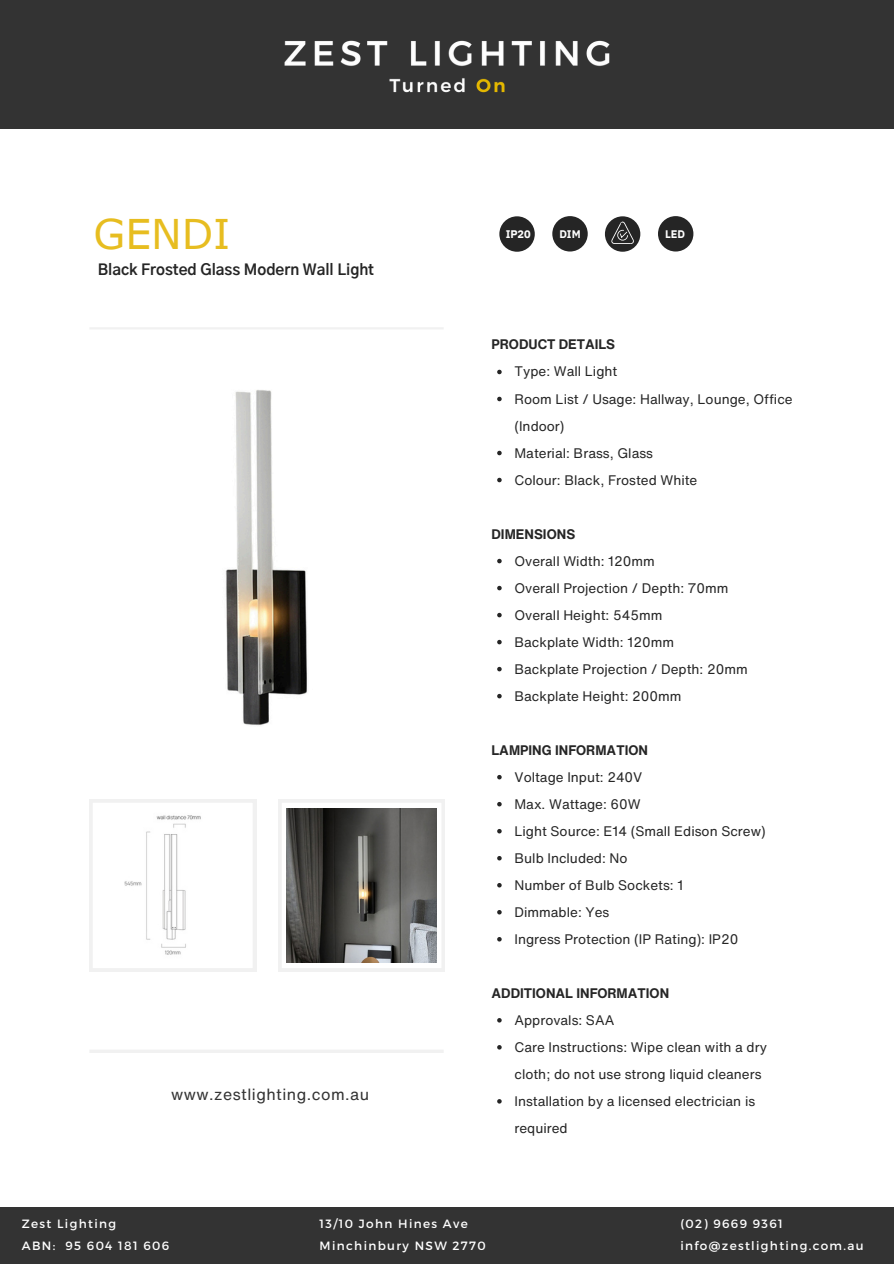
<style>
.page{position:relative;width:894px;height:1264px;background:#fff}
.page>*{position:absolute;margin:0;border:0;box-sizing:border-box;transform-origin:0 0}
.t1{font:40.95px "Verdana Pro";color:#e7bd20}
.t2{font:15.9px "Helvetica Now Text";letter-spacing:.03em;color:#333}
.t3{font:700 15.15px "Gothic A1";color:#252525}
.t4{font:13.5px/27px "Helvetica Now Text";color:#252525}
.t5{font:700 13.5px "Helvetica Now Text";color:#252525}
.t6{font:12px "Montserrat";letter-spacing:.11em;color:#fff}
.t7{font:700 10.95px "IBM Plex Sans";color:#fff}
</style>
<div class="page">
<div style="left:0;top:0;width:893px;height:129px;background:#333"></div>
<svg style="left:89px;top:799px;width:167px;height:172px"></svg>
<svg style="left:278px;top:799px;width:166px;height:172px"></svg>
<img style="left:284px;top:40px;width:326px;height:53px">
<div style="left:0;top:1207px;width:893px;height:56px;background:#333"></div>
<hr style="left:89px;top:327px;width:354px;height:2px;background:#f1f1f1">
<hr style="left:89px;top:1049px;width:354px;height:3px;background:#f1f1f1">
<img style="left:225px;top:390px;width:82px;height:336px">
<img style="left:287px;top:808px;width:149px;height:154px">
<img style="left:98px;top:808px;width:149px;height:154px">
<svg style="left:497px;top:370px;width:4px;height:4px"></svg>
<svg style="left:497px;top:397px;width:4px;height:4px"></svg>
<svg style="left:497px;top:451px;width:4px;height:4px"></svg>
<svg style="left:497px;top:478px;width:4px;height:4px"></svg>
<svg style="left:497px;top:559px;width:4px;height:4px"></svg>
<svg style="left:497px;top:586px;width:4px;height:4px"></svg>
<svg style="left:497px;top:613px;width:4px;height:4px"></svg>
<svg style="left:497px;top:640px;width:4px;height:4px"></svg>
<svg style="left:497px;top:667px;width:4px;height:4px"></svg>
<svg style="left:497px;top:694px;width:4px;height:4px"></svg>
<svg style="left:497px;top:775px;width:4px;height:4px"></svg>
<svg style="left:497px;top:802px;width:4px;height:4px"></svg>
<svg style="left:497px;top:829px;width:4px;height:4px"></svg>
<svg style="left:497px;top:856px;width:4px;height:4px"></svg>
<svg style="left:497px;top:883px;width:4px;height:4px"></svg>
<svg style="left:497px;top:910px;width:4px;height:4px"></svg>
<svg style="left:497px;top:937px;width:4px;height:4px"></svg>
<svg style="left:497px;top:1018px;width:4px;height:4px"></svg>
<svg style="left:497px;top:1045px;width:4px;height:4px"></svg>
<svg style="left:497px;top:1099px;width:4px;height:4px"></svg>
<div style="left:499px;top:216px;width:35px;height:36px;background:#252525;border-radius:50%"></div>
<div style="left:604px;top:216px;width:36px;height:36px;background:#252525;border-radius:50%"></div>
<svg style="left:611px;top:221px;width:23px;height:23px"></svg>
<div style="left:657px;top:216px;width:36px;height:35px;background:#252525;border-radius:50%"></div>
<div style="left:552px;top:216px;width:35px;height:35px;background:#252525;border-radius:50%"></div>
<p class="t1" style="left:94px;top:207px;width:138px">GENDI</p>
<p class="t3" style="left:98px;top:263px;width:278px">Black Frosted Glass Modern Wall Light</p>
<p class="t2" style="left:171px;top:1082px;width:199px">www.zestlighting.com.au</p>
<p class="t7" style="left:505px;top:227px;width:27px">IP20</p>
<p class="t7" style="left:559px;top:227px;width:23px">DIM</p>
<p class="t7" style="left:665px;top:227px;width:22px">LED</p>
<p class="t5" style="left:491px;top:334px;width:125px">PRODUCT DETAILS</p>
<p class="t4" style="left:514px;top:358px;width:104px">Type: Wall Light</p>
<h3 class="t4" style="left:514px;top:385px;width:279px">Room List / Usage: Hallway, Lounge, Office (Indoor)</h3>
<h6 class="t4" style="left:514px;top:439px;width:140px">Material: Brass, Glass</h6>
<h6 class="t4" style="left:514px;top:466px;width:184px">Colour: Black, Frosted White</h6>
<h6 class="t5" style="left:491px;top:523px;width:85px">DIMENSIONS</h6>
<h6 class="t4" style="left:514px;top:547px;width:142px">Overall Width: 120mm</h6>
<h4 class="t4" style="left:514px;top:574px;width:215px">Overall Projection / Depth: 70mm</h4>
<p class="t4" style="left:514px;top:601px;width:149px">Overall Height: 545mm</p>
<p class="t4" style="left:514px;top:628px;width:161px">Backplate Width: 120mm</p>
<p class="t4" style="left:514px;top:655px;width:235px">Backplate Projection / Depth: 20mm</p>
<p class="t4" style="left:514px;top:682px;width:168px">Backplate Height: 200mm</p>
<h4 class="t5" style="left:491px;top:739px;width:158px">LAMPING INFORMATION</h4>
<p class="t4" style="left:514px;top:763px;width:129px">Voltage Input: 240V</p>
<p class="t4" style="left:514px;top:790px;width:128px">Max. Wattage: 60W</p>
<p class="t4" style="left:514px;top:817px;width:253px">Light Source: E14 (Small Edison Screw)</p>
<p class="t4" style="left:514px;top:844px;width:114px">Bulb Included: No</p>
<p class="t4" style="left:514px;top:871px;width:170px">Number of Bulb Sockets: 1</p>
<p class="t4" style="left:514px;top:898px;width:96px">Dimmable: Yes</p>
<h4 class="t4" style="left:514px;top:925px;width:225px">Ingress Protection (IP Rating): IP20</h4>
<p class="t5" style="left:491px;top:982px;width:179px">ADDITIONAL INFORMATION</p>
<p class="t4" style="left:514px;top:1006px;width:101px">Approvals: SAA</p>
<p class="t4" style="left:514px;top:1033px;width:254px">Care Instructions: Wipe clean with a dry cloth; do not use strong liquid cleaners</p>
<p class="t4" style="left:514px;top:1087px;width:242px">Installation by a licensed electrician is required</p>
<h4 class="t6" style="left:22px;top:1216px;width:96px">Zest Lighting</h4>
<p class="t6" style="left:22px;top:1238px;width:149px">ABN: 95 604 181 606</p>
<p class="t6" style="left:319px;top:1216px;width:150px">13/10 John Hines Ave</p>
<p class="t6" style="left:319px;top:1238px;width:167px">Minchinbury NSW 2770</p>
<p class="t6" style="left:680px;top:1216px;width:104px">(02) 9669 9361</p>
<p class="t6" style="left:680px;top:1238px;width:185px">info@zestlighting.com.au</p>
</div>
